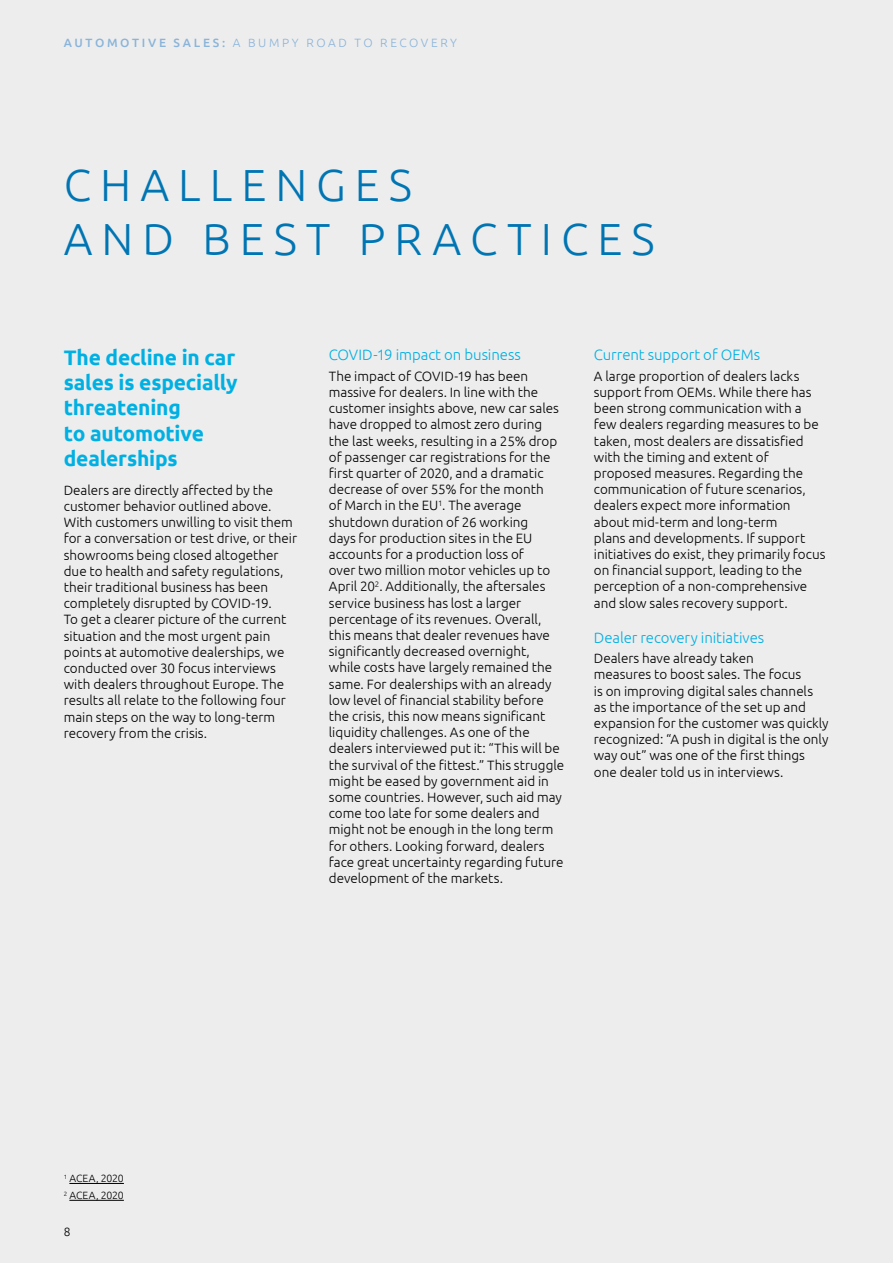
<style>
.page{position:relative;width:893px;height:1263px;background:#ededed}
.page>*{position:absolute;margin:0;border:0;box-sizing:border-box;transform-origin:0 0}
.t1{font:300 45px/54px "Ubuntu";letter-spacing:.2em;color:#0075b3}
.t2{font:700 21px/25.2px "Ubuntu";letter-spacing:-.01em;color:#00b0e3}
.t3{font:300 15px "Ubuntu";letter-spacing:-.005em;color:#00b0e3}
.t4{font:300 13.5px/16.2px "Ubuntu";color:#000}
.t5{font:300 12px "Ubuntu";letter-spacing:.22em;color:#8ab4da}
.t6{font:300 12px "Ubuntu";color:#000}
.t7{font:300 10.5px/16.8px "Ubuntu";letter-spacing:-.01em;color:#000}
.s1{font-weight:500}
</style>
<div class="page">
<hr style="left:69px;top:1183px;width:55px;height:1px;background:#000">
<hr style="left:69px;top:1200px;width:55px;height:1px;background:#000">
<p class="t5" style="left:64px;top:35px;width:395px"><span class="s1">AUTOMOTIVE SALES:</span> A BUMPY ROAD TO RECOVERY</p>
<h1 class="t1" style="left:64px;top:157px;width:592px">CHALLENGES<br>AND BEST PRACTICES</h1>
<h2 class="t2" style="left:64px;top:345px;width:175px">The decline in car sales is especially threatening<br>to automotive dealerships</h2>
<p class="t4" style="left:64px;top:481px;width:235px">Dealers are directly affected by the customer behavior outlined above.<br>With customers unwilling to visit them for a conversation or test drive, or their showrooms being closed altogether due to health and safety regulations, their traditional business has been completely disrupted by COVID-19.<br>To get a clearer picture of the current situation and the most urgent pain points at automotive dealerships, we conducted over 30 focus interviews with dealers throughout Europe. The results all relate to the following four main steps on the way to long-term recovery from the crisis.</p>
<p class="t3" style="left:329px;top:346px;width:194px">COVID-19 impact on business</p>
<p class="t4" style="left:329px;top:368px;width:237px">The impact of COVID-19 has been massive for dealers. In line with the customer insights above, new car sales have dropped to almost zero during the last weeks, resulting in a 25% drop of passenger car registrations for the first quarter of 2020, and a dramatic decrease of over 55% for the month<br>of March in the EU<sup>1</sup>. The average shutdown duration of 26 working<br>days for production sites in the EU accounts for a production loss of<br>over two million motor vehicles up to April 20<sup>2</sup>. Additionally, the aftersales service business has lost a larger percentage of its revenues. Overall, this means that dealer revenues have significantly decreased overnight, while costs have largely remained the same. For dealerships with an already low level of financial stability before the crisis, this now means significant liquidity challenges. As one of the dealers interviewed put it: “This will be the survival of the fittest.” This struggle might be eased by government aid in some countries. However, such aid may come too late for some dealers and might not be enough in the long term for others. Looking forward, dealers face great uncertainty regarding future development of the markets.</p>
<p class="t3" style="left:594px;top:346px;width:168px">Current support of OEMs</p>
<p class="t4" style="left:594px;top:368px;width:233px">A large proportion of dealers lacks support from OEMs. While there has been strong communication with a few dealers regarding measures to be taken, most dealers are dissatisfied with the timing and extent of proposed measures. Regarding the communication of future scenarios, dealers expect more information about mid-term and long-term<br>plans and developments. If support initiatives do exist, they primarily focus on financial support, leading to the perception of a non-comprehensive and slow sales recovery support.</p>
<p class="t3" style="left:594px;top:628px;width:172px">Dealer recovery initiatives</p>
<p class="t4" style="left:594px;top:650px;width:236px">Dealers have already taken<br>measures to boost sales. The focus<br>is on improving digital sales channels as the importance of the set up and expansion for the customer was quickly recognized: “A push in digital is the only way out” was one of the first things one dealer told us in interviews.</p>
<p class="t7" style="left:64px;top:1170px;width:62px"><sup>1</sup> ACEA, 2020<br><sup>2</sup> ACEA, 2020</p>
<p class="t6" style="left:64px;top:1224px;width:8px">8</p>
</div>
